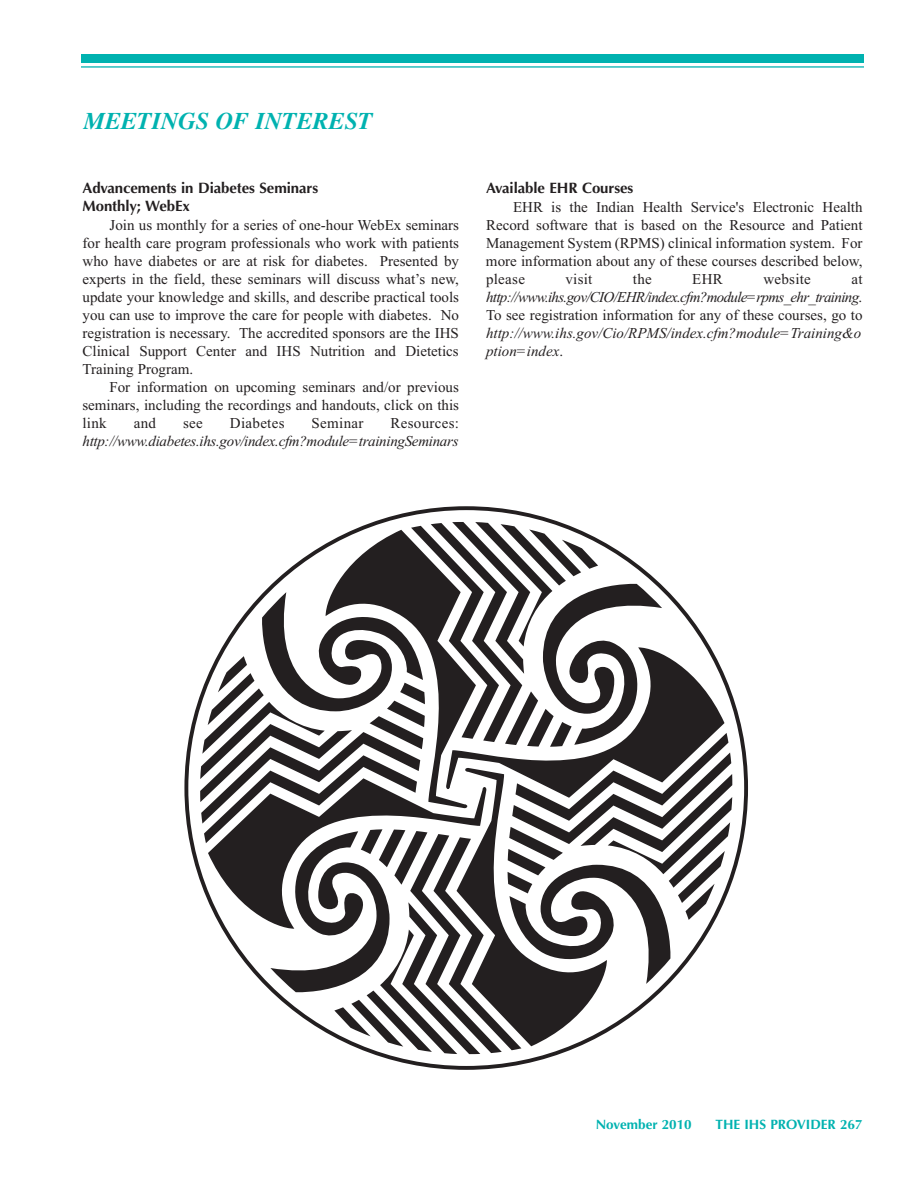
<style>
.page{position:relative;width:918px;height:1188px;background:#fff}
.page>*{position:absolute;margin:0;border:0;box-sizing:border-box;transform-origin:0 0}
.t1{font:italic 700 24px "Times";color:#00b2b0}
.t2{font:15px/18px "Times New Roman";color:#231f20;text-align:justify}
.t3{font:italic 15px/18px "Times New Roman";letter-spacing:-.02em;color:#231f20;text-align:right}
.t4{font:15px/18px "Optima Bold TT";letter-spacing:-.005em;color:#231f20}
.t5{font:15px "Times New Roman";letter-spacing:.02em;color:#231f20}
.t6{font:13.5px "Optima Bold TT";color:#00b2b0}
.s1{font-style:normal}
</style>
<div class="page">
<div style="left:81px;top:54px;width:783px;height:9px;background:#00b2b0"></div>
<hr style="left:81px;top:66px;width:783px;height:2px;background:#00b2b0">
<svg style="left:200px;top:522px;width:532px;height:532px"></svg>
<h2 class="t1" style="left:84px;top:106px;width:290px">MEETINGS OF INTEREST</h2>
<p class="t4" style="left:82px;top:180px;width:237px">Advancements in Diabetes Seminars<br>Monthly; WebEx</p>
<p class="t2" style="left:82px;top:215px;width:378px;text-indent:27px">Join us monthly for a series of one-hour WebEx seminars for health care program professionals who work with patients who have diabetes or are at risk for diabetes. Presented by experts in the field, these seminars will discuss what’s new, update your knowledge and skills, and describe practical tools you can use to improve the care for people with diabetes. No registration is necessary. The accredited sponsors are the IHS Clinical Support Center and IHS Nutrition and Dietetics Training Program.</p>
<p class="t2" style="left:82px;top:377px;width:378px;text-indent:27px">For information on upcoming seminars and/or previous seminars, including the recordings and handouts, click on this link</p>
<p class="t2" style="left:134px;top:413px;width:24px">and</p>
<p class="t2" style="left:183px;top:413px;width:21px">see</p>
<p class="t5" style="left:230px;top:414px;width:56px">Diabetes</p>
<p class="t5" style="left:312px;top:414px;width:53px">Seminar</p>
<p class="t3" style="left:83px;top:413px;width:378px"><span class="s1">Resources: </span>http://www.diabetes.ihs.gov/index.cfm?module=trainingSeminars</p>
<h2 class="t4" style="left:486px;top:180px;width:149px">Available EHR Courses</h2>
<p class="t2" style="left:486px;top:197px;width:378px;text-indent:27px">EHR is the Indian Health Service's Electronic Health Record software that is based on the Resource and Patient Management System (RPMS) clinical information system. For more information about any of these courses described below, please</p>
<p class="t2" style="left:565px;top:269px;width:29px">visit</p>
<p class="t2" style="left:633px;top:269px;width:20px">the</p>
<p class="t2" style="left:692px;top:269px;width:32px">EHR</p>
<p class="t5" style="left:763px;top:270px;width:49px">website</p>
<p class="t3" style="left:486px;top:269px;width:378px;text-align:justify;text-indent:365px"><span class="s1">at </span>http://www.ihs.gov/CIO/EHR/index.cfm?module=rpms_ehr_training<span class="s1">.<br>To see registration information for any of these courses, go to </span>http://www.ihs.gov/Cio/RPMS/index.cfm?module=Training&amp;o ption=index<span class="s1">.</span></p>
<p class="t6" style="left:596px;top:1116px;width:98px">November 2010</p>
<p class="t6" style="left:716px;top:1116px;width:148px">THE IHS PROVIDER 267</p>
</div>
